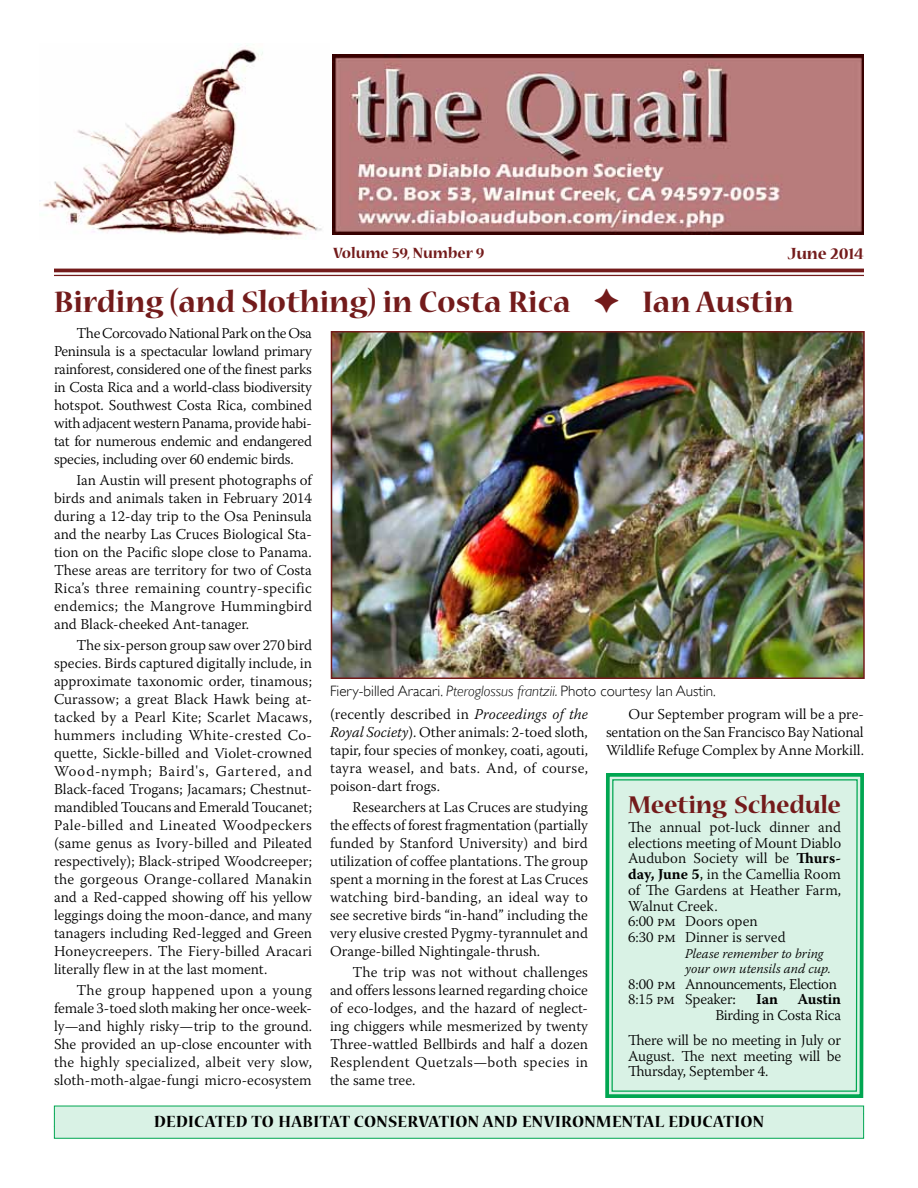
<style>
.page{position:relative;width:918px;height:1188px;background:#fff}
.page>*{position:absolute;margin:0;border:0;box-sizing:border-box;transform-origin:0 0}
.t1{font:700 33px "Nueva Std";color:#731b1b}
.t2{font:700 27px "Nueva Std";letter-spacing:-.01em;color:#731b1b}
.t3{font:700 18px "Nueva Std";letter-spacing:.02em;color:#000}
.t4{font:700 18px "Nueva Std";color:#731b1b}
.t5{font:700 16.5px "Nueva Std";color:#731b1b}
.t6{font:300 15px/18px "Warnock Pro";color:#000;text-align:justify}
.t7{font:300 15px "Gill Sans";color:#000}
.t8{font:300 15px/15.8px "Warnock Pro";letter-spacing:-.025em;color:#000}
.t9{font:700 15px "Warnock Pro";letter-spacing:-.01em;color:#000}
.t10{font:italic 300 13.5px/15px "Warnock Pro";color:#000}
.s1{font-style:italic}
.s2{font-weight:700}
.s3{font-weight:400}
</style>
<div class="page">
<svg style="left:603px;top:268px;width:262px;height:871px"></svg>
<div style="left:611px;top:779px;width:247px;height:313px;background:#d9f2e5"></div>
<img style="left:334px;top:334px;width:528px;height:342px">
<div style="left:331px;top:331px;width:534px;height:348px;border:2px solid #731b1b"></div>
<hr style="left:54px;top:269px;width:810px;height:3px;background:#731b1b">
<hr style="left:54px;top:275px;width:810px;height:1px;background:#731b1b">
<img style="left:39px;top:49px;width:283px;height:191px">
<div style="left:54px;top:1106px;width:810px;height:33px;background:#d9f2e5;border:1px solid #00a651"></div>
<img style="left:333px;top:54px;width:531px;height:181px">
<p class="t5" style="left:333px;top:245px;width:153px">Volume 59, Number 9</p>
<p class="t4" style="left:788px;top:245px;width:78px">June 2014</p>
<h1 class="t1" style="left:54px;top:286px;width:741px">Birding (and Slothing) in Costa Rica ✦ Ian Austin</h1>
<p class="t6" style="left:54px;top:324px;width:260px;text-indent:22px">The Corcovado National Park on the Osa Peninsula is a spectacular lowland primary rainforest, considered one of the finest parks in Costa Rica and a world-class biodiversity hotspot. Southwest Costa Rica, combined with adjacent western Panama, provide habi&shy;tat for numerous endemic and endangered species, including over 60 endemic birds.</p>
<p class="t6" style="left:54px;top:471px;width:260px;text-indent:22px">Ian Austin will present photographs of birds and animals taken in February 2014 during a 12-day trip to the Osa Peninsula and the nearby Las Cruces Biological Sta&shy;tion on the Pacific slope close to Panama.<br>These areas are territory for two of Costa Rica’s three remaining country-specific endemics; the Mangrove Hummingbird and Black-cheeked Ant-tanager.</p>
<p class="t6" style="left:54px;top:636px;width:260px;text-indent:22px">The six-person group saw over 270 bird species. Birds captured digitally include, in approximate taxonomic order, tinamous; Curassow; a great Black Hawk being at&shy;tacked by a Pearl Kite; Scarlet Macaws, hummers including White-crested Co&shy;quette, Sickle-billed and Violet-crowned Wood-nymph; Baird's, Gartered, and Black-faced Trogans; Jacamars; Chestnut&shy;mandibled Toucans and Emerald Toucanet; Pale-billed and Lineated Woodpeckers (same genus as Ivory-billed and Pileated respectively); Black-striped Woodcreeper; the gorgeous Orange-collared Manakin and a Red-capped showing off his yellow leggings doing the moon-dance, and many tanagers including Red-legged and Green Honeycreepers. The Fiery-billed Aracari literally flew in at the last moment.</p>
<p class="t6" style="left:54px;top:981px;width:259px;text-indent:22px">The group happened upon a young female 3-toed sloth making her once-week&shy;ly—and highly risky—trip to the ground.<br>She provided an up-close encounter with the highly specialized, albeit very slow, sloth-moth-algae-fungi micro-ecosystem</p>
<p class="t7" style="left:330px;top:682px;width:387px">Fiery-billed Aracari. <span class="s1">Pteroglossus frantzii.</span> Photo courtesy Ian Austin.</p>
<p class="t6" style="left:330px;top:705px;width:260px">(recently described in <span class="s1">Proceedings of the Royal Society</span>). Other animals: 2-toed sloth, tapir, four species of monkey, coati, agouti, tayra weasel, and bats. And, of course, poison-dart frogs.</p>
<p class="t6" style="left:330px;top:798px;width:260px;text-indent:22px">Researchers at Las Cruces are studying the effects of forest fragmentation (partially funded by Stanford University) and bird utilization of coffee plantations. The group spent a morning in the forest at Las Cruces watching bird-banding, an ideal way to see secretive birds “in-hand” including the very elusive crested Pygmy-tyrannulet and Orange-billed Nightingale-thrush.</p>
<p class="t6" style="left:330px;top:963px;width:260px;text-indent:22px">The trip was not without challenges and offers lessons learned regarding choice of eco-lodges, and the hazard of neglect&shy;ing chiggers while mesmerized by twenty Three-wattled Bellbirds and half a dozen Resplendent Quetzals—both species in the same tree.</p>
<p class="t6" style="left:606px;top:705px;width:259px;text-indent:22px">Our September program will be a pre&shy;sentation on the San Francisco Bay National Wildlife Refuge Complex by Anne Morkill.</p>
<h2 class="t2" style="left:628px;top:792px;width:215px">Meeting Schedule</h2>
<p class="t6" style="left:628px;top:819px;width:215px;line-height:15.8px;text-align:left">The annual pot-luck dinner and elections meeting of Mount Diablo<br>Audubon Society will be <span class="s2">Thurs&shy;day, June 5</span><span class="s3">,</span> in the Camellia Room of The Gardens at Heather Farm,<br>Walnut Creek.<br>6:00 pm Doors open<br>6:30 pm Dinner is served</p>
<p class="t10" style="left:685px;top:946px;width:148px">Please remember to bring your own utensils and cup.</p>
<p class="t8" style="left:628px;top:976px;width:210px">8:00 pm Announcements, Election<br>8:15 pm Speaker<span class="s3">:</span></p>
<p class="t9" style="left:756px;top:990px;width:23px">Ian</p>
<p class="t9" style="left:797px;top:990px;width:45px">Austin</p>
<p class="t6" style="left:628px;top:1003px;width:214px;line-height:24.8px;text-align:right">Birding in Costa Rica<br>There will be no meeting in July or</p>
<p class="t6" style="left:628px;top:1048px;width:215px;line-height:15.8px">August. The next meeting will be<br>Thursday, September 4.</p>
<p class="t3" style="left:154px;top:1114px;width:611px">DEDICATED TO HABITAT CONSERVATION AND ENVIRONMENTAL EDUCATION</p>
</div>
